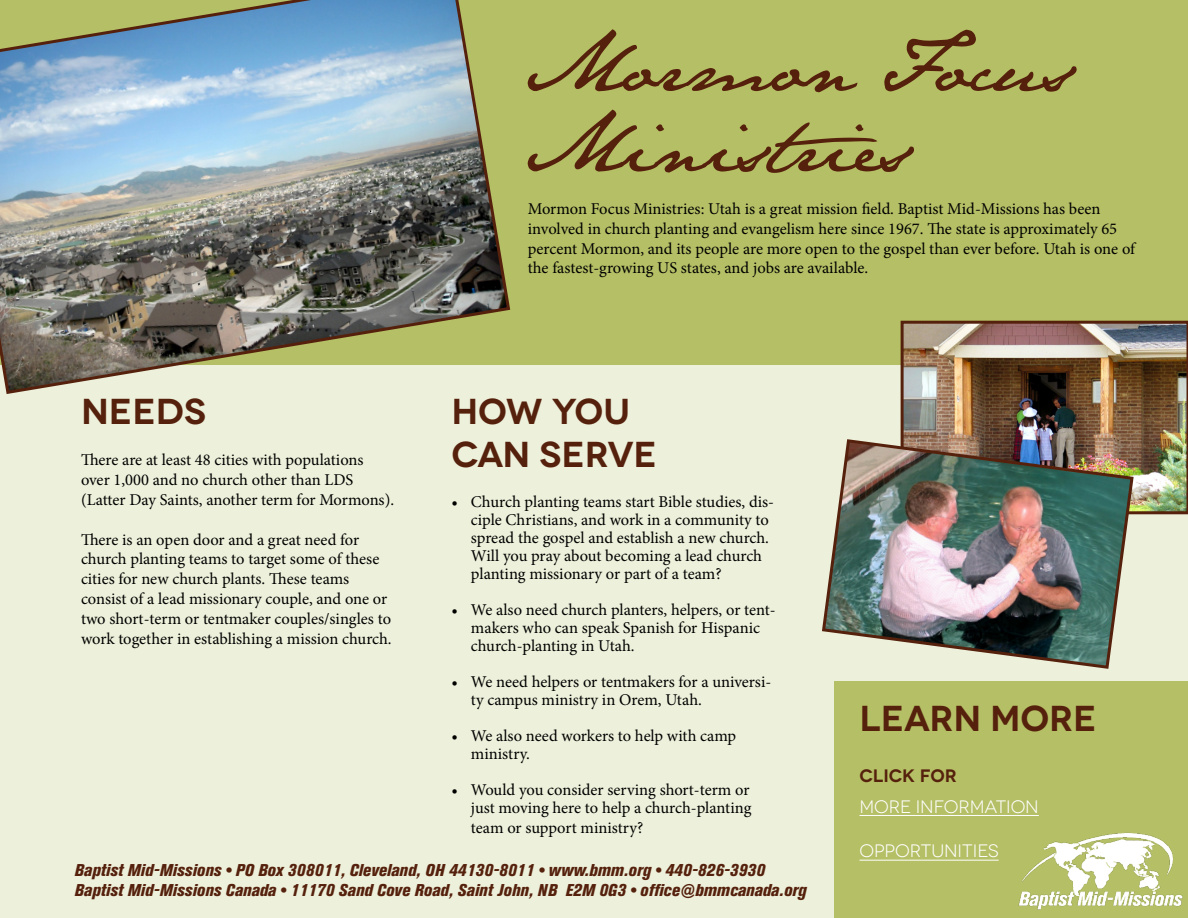
<style>
.page{position:relative;width:1188px;height:918px;background:#fff}
.page>*{position:absolute;margin:0;border:0;box-sizing:border-box;transform-origin:0 0}
.t1{font:70.2px/80.2px "Jane Austen";letter-spacing:.01em;color:#55210d}
.t2{font:600 36px/43.2px "Novecentowide";color:#55210d}
.t3{font:18px "Novecentowide";letter-spacing:-.005em;color:#fff}
.t4{font:600 18px "Novecentowide";letter-spacing:-.01em;color:#55210d}
.t5{font:italic 800 condensed 16.95px/20.4px "Akzidenz Grotesk BE";color:#55210d}
.t6{font:16.5px/19.8px "Minion Pro";letter-spacing:-.005em;color:#000}
</style>
<div class="page">
<div style="left:0;top:0;width:1188px;height:365px;background:#b5bf65"></div>
<div style="left:0;top:365px;width:1188px;height:553px;background:#edf0da"></div>
<img style="left:0;top:0;width:511px;height:394px">
<img style="left:901px;top:321px;width:287px;height:193px">
<img style="left:822px;top:438px;width:313px;height:231px">
<div style="left:835px;top:682px;width:353px;height:236px;background:#b5bf65"></div>
<hr style="left:860px;top:815px;width:179px;height:1px;background:#fff">
<hr style="left:860px;top:860px;width:139px;height:1px;background:#fff">
<img style="left:1018px;top:833px;width:165px;height:77px">
<h1 class="t1" style="left:520px;top:27px;width:553px">Mormon Focus<br>Ministries</h1>
<p class="t6" style="left:528px;top:199px;width:609px">Mormon Focus Ministries: Utah is a great mission field. Baptist Mid-Missions has been involved in church planting and evangelism here since 1967. The state is approximately 65 percent Mormon, and its people are more open to the gospel than ever before. Utah is one of the fastest-growing US states, and jobs are available.</p>
<h2 class="t2" style="left:451px;top:390px;width:207px">HOW YOU<br>CAN SERVE</h2>
<p class="t6" style="left:471px;top:493px;width:305px;line-height:18px;text-indent:-20px">• Church planting teams start Bible studies, dis&shy;ciple Christians, and work in a community to spread the gospel and establish a new church.<br>Will you pray about becoming a lead church planting missionary or part of a team?</p>
<p class="t6" style="left:471px;top:601px;width:306px;line-height:18px;text-indent:-20px">• We also need church planters, helpers, or tent&shy;makers who can speak Spanish for Hispanic church-planting in Utah.</p>
<p class="t6" style="left:471px;top:673px;width:302px;line-height:18px;text-indent:-20px">• We need helpers or tentmakers for a universi&shy;ty campus ministry in Orem, Utah.</p>
<p class="t6" style="left:471px;top:727px;width:267px;line-height:18px;text-indent:-20px">• We also need workers to help with camp ministry.</p>
<p class="t6" style="left:451px;top:781px;width:301px;line-height:18px;text-align:right">• Would you consider serving short-term or just moving here to help a church-planting</p>
<p class="t6" style="left:471px;top:817px;width:174px">team or support ministry?</p>
<p class="t5" style="left:75px;top:860px;width:733px">Baptist Mid-Missions • PO Box 308011, Cleveland, OH 44130-8011 • www.bmm.org • 440-826-3930<br>Baptist Mid-Missions Canada • 11170 Sand Cove Road, Saint John, NB E2M 0G3 • office@bmmcanada.org</p>
<h2 class="t2" style="left:81px;top:390px;width:127px">NEEDS</h2>
<p class="t6" style="left:81px;top:450px;width:315px">There are at least 48 cities with populations over 1,000 and no church other than LDS (Latter Day Saints, another term for Mormons).</p>
<p class="t6" style="left:81px;top:529px;width:312px">There is an open door and a great need for church planting teams to target some of these cities for new church plants. These teams consist of a lead missionary couple, and one or two short-term or tentmaker couples/singles to work together in establishing a mission church.</p>
<h2 class="t2" style="left:860px;top:697px;width:239px">LEARN MORE</h2>
<p class="t4" style="left:860px;top:765px;width:99px">CLICK FOR</p>
<p class="t3" style="left:860px;top:796px;width:181px">MORE INFORMATION</p>
<p class="t3" style="left:860px;top:841px;width:141px">OPPORTUNITIES</p>
</div>
